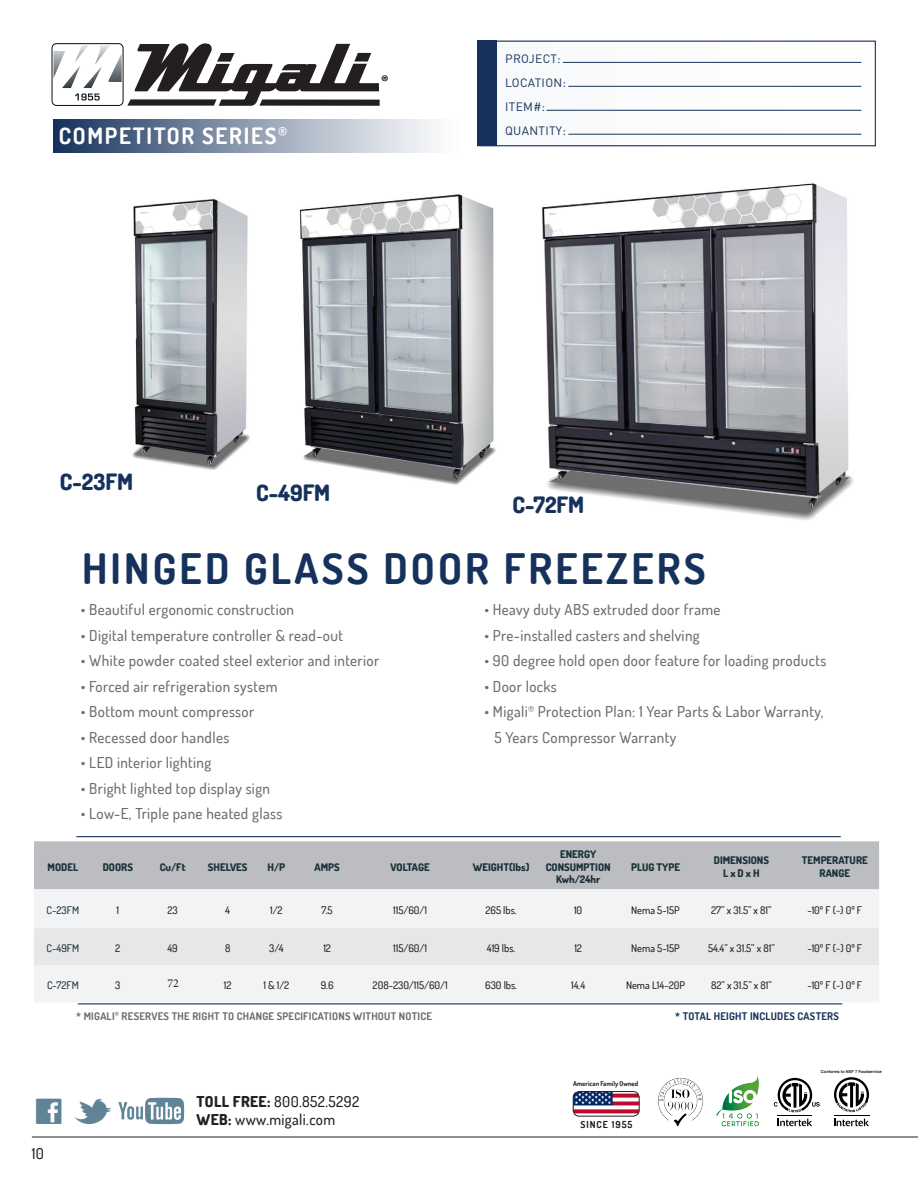
<style>
.page{position:relative;width:918px;height:1188px;background:#fff}
.page>*{position:absolute;margin:0;border:0;box-sizing:border-box;transform-origin:0 0}
.t1{font:45px "Social Logos";color:#5f8497}
.t2{font:700 42px "Dosis";letter-spacing:.075em;color:#16325c}
.t3{font:800 22.5px "Dosis";color:#16325c}
.t4{font:700 22.5px "Dosis";letter-spacing:.075em;color:#fff}
.t5{font:900 17.1px "Myriad Pro";color:#231f20}
.t6{font:500 15px "Dosis";letter-spacing:.025em;color:#6c6d70}
.t7{font:500 15px "Dosis";letter-spacing:.025em;color:#231f20}
.t8{font:12px/24px "DIN";letter-spacing:.025em;color:#16325c}
.t9{font:12px "Minion Pro";color:#231f20}
.t10{font:500 10.5px "Dosis";color:#231f20}
.t11{font:800 10.5px/12.6px "Dosis";color:#1c3139;text-align:center}
.t12{font:700 10.5px "Dosis";letter-spacing:.025em;color:#6c6d70}
.t13{font:700 10.5px "Dosis";letter-spacing:.025em;color:#16325c}
.t14{font:500 10.5px "Dosis";color:#1c3139}
.t15{font:700 9.6px "Dosis";letter-spacing:.1em;color:#231f20}
.t16{font:700 6.75px "Dosis";color:#231f20}
.t17{font:700 4.05px "Swiss 721 BT";color:#231f20}
.s1{font-weight:800}
.s2{color:#80a7b9}
</style>
<div class="page">
<hr style="left:32px;top:1137px;width:886px;height:1px;background:#231f20">
<svg style="left:118px;top:1098px;width:66px;height:26px"></svg>
<svg style="left:778px;top:1119px;width:34px;height:7px"></svg>
<hr style="left:778px;top:1115px;width:34px;height:1px;background:#000">
<svg style="left:774px;top:1078px;width:46px;height:34px"></svg>
<svg style="left:834px;top:1119px;width:35px;height:7px"></svg>
<hr style="left:834px;top:1115px;width:35px;height:1px;background:#000">
<svg style="left:834px;top:1077px;width:35px;height:36px"></svg>
<img style="left:658px;top:1077px;width:45px;height:50px">
<img style="left:716px;top:1075px;width:43px;height:52px">
<img style="left:573px;top:1092px;width:66px;height:24px">
<div style="left:573px;top:1091px;width:66px;height:25px;border:1px solid #231f20;border-radius:6px"></div>
<div style="left:487px;top:41px;width:389px;height:105px;background:#f7f9fa"></div>
<div style="left:52px;top:43px;width:71px;height:63px;border:1px solid #0b0d10;border-radius:5px"></div>
<svg style="left:127px;top:43px;width:253px;height:63px"></svg>
<img style="left:54px;top:45px;width:68px;height:43px">
<svg style="left:75px;top:93px;width:25px;height:7px"></svg>
<div style="left:53px;top:119px;width:406px;height:34px;background:linear-gradient(to right,#1b365f,#fff)"></div>
<hr style="left:563px;top:62px;width:298px;height:1px;background:#16325c">
<hr style="left:568px;top:86px;width:293px;height:1px;background:#16325c">
<hr style="left:546px;top:110px;width:315px;height:1px;background:#16325c">
<hr style="left:568px;top:134px;width:293px;height:1px;background:#16325c">
<div style="left:477px;top:41px;width:399px;height:105px;border:1px solid #16325c"></div>
<div style="left:477px;top:41px;width:20px;height:105px;background:#16325c"></div>
<img style="left:299px;top:194px;width:197px;height:291px">
<img style="left:542px;top:183px;width:311px;height:337px">
<hr style="left:77px;top:836px;width:763px;height:1px;background:#16325c">
<hr style="left:78px;top:1003px;width:764px;height:1px;background:#16325c">
<div style="left:34px;top:841px;width:845px;height:48px;background:#bcbdc0"></div>
<div style="left:34px;top:889px;width:845px;height:113px;background:#f2f3f4"></div>
<div style="left:34px;top:928px;width:845px;height:37px;background:#e6e7e9"></div>
<img style="left:132px;top:199px;width:118px;height:271px">
<h3 class="t4" style="left:59px;top:121px;width:230px">COMPETITOR SERIES<sup>®</sup></h3>
<p class="t5" style="left:381px;top:70px;width:10px">®</p>
<p class="t8" style="left:505px;top:47px;width:62px">PROJECT:<br>LOCATION:<br>ITEM#:<br>QUANTITY:</p>
<p class="t3" style="left:60px;top:467px;width:75px">C-23FM</p>
<p class="t3" style="left:256px;top:478px;width:76px">C-49FM</p>
<p class="t3" style="left:512px;top:490px;width:73px">C-72FM</p>
<p class="t2" style="left:82px;top:541px;width:625px">HINGED GLASS DOOR FREEZERS</p>
<p class="t6" style="left:81px;top:600px;width:215px">• Beautiful ergonomic construction</p>
<p class="t6" style="left:81px;top:625px;width:264px">• Digital temperature controller &amp; read-out</p>
<p class="t6" style="left:81px;top:651px;width:300px">• White powder coated steel exterior and interior</p>
<p class="t6" style="left:81px;top:676px;width:198px">• Forced air refrigeration system</p>
<p class="t6" style="left:81px;top:702px;width:175px">• Bottom mount compressor</p>
<p class="t6" style="left:81px;top:727px;width:150px">• Recessed door handles</p>
<p class="t6" style="left:81px;top:753px;width:132px">• LED interior lighting</p>
<p class="t6" style="left:81px;top:778px;width:191px">• Bright lighted top display sign</p>
<p class="t6" style="left:81px;top:804px;width:203px">• Low-E, Triple pane heated glass</p>
<p class="t6" style="left:484px;top:600px;width:238px">• Heavy duty ABS extruded door frame</p>
<p class="t6" style="left:484px;top:625px;width:217px">• Pre-installed casters and shelving</p>
<p class="t6" style="left:484px;top:651px;width:343px">• 90 degree hold open door feature for loading products</p>
<p class="t6" style="left:484px;top:676px;width:74px">• Door locks</p>
<p class="t6" style="left:484px;top:702px;width:341px">• Migali<sup>®</sup> Protection Plan: 1 Year Parts &amp; Labor Warranty,</p>
<p class="t6" style="left:495px;top:727px;width:183px">5 Years Compressor Warranty</p>
<p class="t11" style="left:48px;top:860px;width:32px">MODEL</p>
<p class="t11" style="left:103px;top:860px;width:32px">DOORS</p>
<p class="t11" style="left:160px;top:860px;width:27px">Cu/Ft</p>
<p class="t11" style="left:208px;top:860px;width:41px">SHELVES</p>
<p class="t11" style="left:268px;top:860px;width:19px">H/P</p>
<p class="t11" style="left:315px;top:860px;width:27px">AMPS</p>
<p class="t11" style="left:390px;top:860px;width:41px">VOLTAGE</p>
<p class="t11" style="left:473px;top:860px;width:58px">WEIGHT(lbs)</p>
<p class="t11" style="left:560px;top:848px;width:38px">ENERGY</p>
<p class="t11" style="left:546px;top:860px;width:67px">CONSUMPTION</p>
<p class="t11" style="left:556px;top:873px;width:46px">Kwh/24hr</p>
<p class="t11" style="left:631px;top:860px;width:50px">PLUG TYPE</p>
<p class="t11" style="left:714px;top:854px;width:57px">DIMENSIONS</p>
<p class="t11" style="left:723px;top:867px;width:38px">L x D x H</p>
<p class="t11" style="left:802px;top:854px;width:67px">TEMPERATURE<br>RANGE</p>
<p class="t14" style="left:47px;top:903px;width:34px">C-23FM</p>
<p class="t10" style="left:117px;top:903px;width:4px">1</p>
<p class="t10" style="left:167px;top:903px;width:12px">23</p>
<p class="t10" style="left:225px;top:903px;width:6px">4</p>
<p class="t10" style="left:270px;top:903px;width:14px">1/2</p>
<p class="t10" style="left:322px;top:903px;width:13px">7.5</p>
<p class="t10" style="left:393px;top:903px;width:35px">115/60/1</p>
<p class="t10" style="left:485px;top:903px;width:33px">265 lbs.</p>
<p class="t10" style="left:574px;top:903px;width:10px">10</p>
<p class="t10" style="left:631px;top:903px;width:50px">Nema 5-15P</p>
<p class="t10" style="left:711px;top:903px;width:62px">27” x 31.5” x 81”</p>
<p class="t10" style="left:808px;top:903px;width:56px">-10º F (~) 0º F</p>
<p class="t14" style="left:47px;top:941px;width:34px">C-49FM</p>
<p class="t10" style="left:115px;top:941px;width:7px">2</p>
<p class="t10" style="left:167px;top:941px;width:12px">49</p>
<p class="t10" style="left:225px;top:941px;width:7px">8</p>
<p class="t10" style="left:269px;top:941px;width:16px">3/4</p>
<p class="t10" style="left:323px;top:941px;width:9px">12</p>
<p class="t10" style="left:393px;top:941px;width:35px">115/60/1</p>
<p class="t10" style="left:487px;top:941px;width:30px">419 lbs.</p>
<p class="t10" style="left:574px;top:941px;width:9px">12</p>
<p class="t10" style="left:631px;top:941px;width:50px">Nema 5-15P</p>
<p class="t10" style="left:708px;top:941px;width:68px">54.4” x 31.5” x 81”</p>
<p class="t10" style="left:808px;top:941px;width:56px">-10º F (~) 0º F</p>
<p class="t14" style="left:47px;top:978px;width:33px">C-72FM</p>
<p class="t10" style="left:115px;top:978px;width:7px">3</p>
<p class="t9" style="left:167px;top:975px;width:13px">72</p>
<p class="t10" style="left:224px;top:978px;width:9px">12</p>
<p class="t10" style="left:264px;top:978px;width:27px">1 &amp; 1/2</p>
<p class="t10" style="left:321px;top:978px;width:14px">9.6</p>
<p class="t10" style="left:373px;top:978px;width:77px">208-230/115/60/1</p>
<p class="t10" style="left:485px;top:978px;width:33px">630 lbs.</p>
<p class="t10" style="left:571px;top:978px;width:15px">14.4</p>
<p class="t10" style="left:626px;top:978px;width:61px">Nema L14-20P</p>
<p class="t10" style="left:711px;top:978px;width:62px">82” x 31.5” x 81”</p>
<p class="t10" style="left:808px;top:978px;width:56px">-10º F (~) 0º F</p>
<p class="t12" style="left:76px;top:1009px;width:357px">* MIGALI<sup>®</sup> RESERVES THE RIGHT TO CHANGE SPECIFICATIONS WITHOUT NOTICE</p>
<p class="t13" style="left:675px;top:1009px;width:165px">* TOTAL HEIGHT INCLUDES CASTERS</p>
<p class="t16" style="left:573px;top:1079px;width:67px">American Family Owned</p>
<p class="t7" style="left:197px;top:1092px;width:164px"><span class="s1">TOLL FREE:</span> 800.852.5292</p>
<h1 class="t1" style="left:32px;top:1092px;width:176px">CM <span class="s2">W</span></h1>
<p class="t7" style="left:197px;top:1110px;width:140px"><span class="s1">WEB:</span> www.migali.com</p>
<p class="t15" style="left:580px;top:1118px;width:54px">SINCE 1955</p>
<p class="t7" style="left:32px;top:1144px;width:14px">10</p>
<p class="t17" style="left:821px;top:1069px;width:62px">Conforms to NSF 7 Foodservice</p>
</div>
